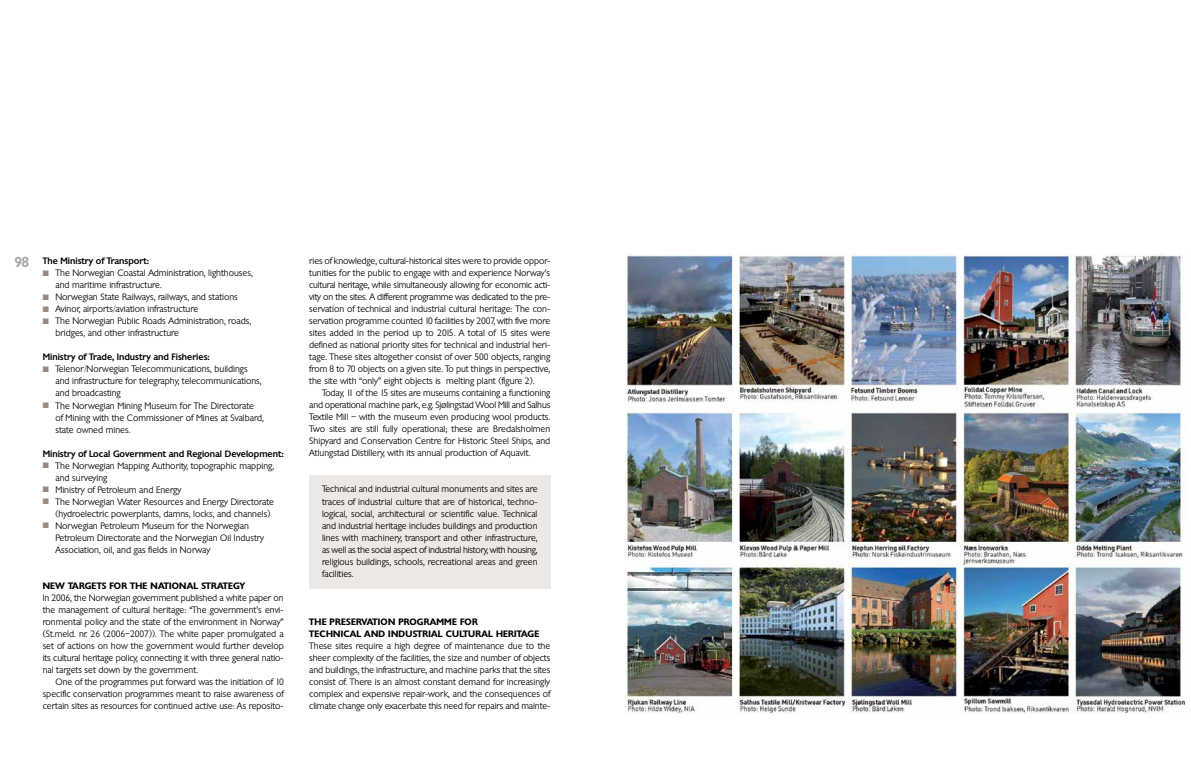
<style>
.page{position:relative;width:1191px;height:766px;background:#fff}
.page>*{position:absolute;margin:0;border:0;box-sizing:border-box;transform-origin:0 0}
.t1{font:300 9px/12px "Chantilly";color:#000}
.t2{font:500 9px "Chantilly";color:#000}
.t3{font:600 9px/12px "Chantilly";letter-spacing:.025em;color:#000}
.s1{font-weight:600;font-size:14px;color:#a7a9ac}
.s2{color:#9a8b7d}
</style>
<div class="page">
<div style="left:309px;top:475px;width:241px;height:113px;background:#ebe8e5"></div>
<img style="left:625px;top:253px;width:560px;height:461px">
<p class="t2" style="left:14px;top:255px;width:136px"><span class="s1">98</span> The Ministry of Transport:</p>
<p class="t1" style="left:55px;top:267px;width:199px;text-indent:-13px"><span class="s2">■</span> The Norwegian Coastal Administration, lighthouses, and maritime infrastructure.</p>
<p class="t1" style="left:43px;top:291px;width:197px"><span class="s2">■</span> Norwegian State Railways, railways, and stations</p>
<p class="t1" style="left:43px;top:303px;width:157px"><span class="s2">■</span> Avinor, airports/aviation infrastructure</p>
<p class="t1" style="left:55px;top:315px;width:197px;text-indent:-13px"><span class="s2">■</span> The Norwegian Public Roads Administration, roads, bridges, and other infrastructure</p>
<p class="t2" style="left:43px;top:351px;width:168px">Ministry of Trade, Industry and Fisheries:</p>
<p class="t1" style="left:55px;top:363px;width:208px;text-indent:-13px"><span class="s2">■</span> Telenor/Norwegian Telecommunications, buildings and infrastructure for telegraphy, telecommunications, and broadcasting</p>
<p class="t1" style="left:55px;top:399px;width:210px;text-indent:-13px"><span class="s2">■</span> The Norwegian Mining Museum for The Directorate<br>of Mining with the Commissioner of Mines at Svalbard, state owned mines.</p>
<p class="t2" style="left:43px;top:447px;width:242px">Ministry of Local Government and Regional Development:</p>
<p class="t1" style="left:55px;top:459px;width:220px;text-indent:-13px"><span class="s2">■</span> The Norwegian Mapping Authority, topographic mapping, and surveying</p>
<p class="t1" style="left:43px;top:483px;width:140px"><span class="s2">■</span> Ministry of Petroleum and Energy</p>
<p class="t1" style="left:55px;top:495px;width:220px;text-indent:-13px"><span class="s2">■</span> The Norwegian Water Resources and Energy Directorate (hydroelectric powerplants, damns, locks, and channels)</p>
<p class="t1" style="left:55px;top:519px;width:210px;text-indent:-13px"><span class="s2">■</span> Norwegian Petroleum Museum for the Norwegian<br>Petroleum Directorate and the Norwegian Oil Industry<br>Association, oil, and gas fields in Norway</p>
<p class="t3" style="left:43px;top:579px;width:204px">NEW TARGETS FOR THE NATIONAL STRATEGY</p>
<p class="t1" style="left:43px;top:591px;width:242px;text-align:justify">In 2006, the Norwegian government published a white paper on the management of cultural heritage: “The government’s envi&shy;ronmental policy and the state of the environment in Norway” (St.meld. nr. 26 (2006–2007)). The white paper promulgated a set of actions on how the government would further develop its cultural heritage policy, connecting it with three general natio&shy;nal targets set down by the government.</p>
<p class="t1" style="left:43px;top:675px;width:242px;text-align:justify;text-indent:13px">One of the programmes put forward was the initiation of 10 specific conservation programmes meant to raise awareness of certain sites as resources for continued active use: As reposito-</p>
<p class="t1" style="left:309px;top:255px;width:242px;text-align:justify">ries of knowledge, cultural-historical sites were to provide oppor&shy;tunities for the public to engage with and experience Norway’s cultural heritage, while simultaneously allowing for economic acti&shy;vity on the sites. A different programme was dedicated to the pre&shy;servation of technical and industrial cultural heritage: The con&shy;servation programme counted 10 facilities by 2007, with five more sites added in the period up to 2015. A total of 15 sites were defined as national priority sites for technical and industrial heri&shy;tage. These sites altogether consist of over 500 objects, ranging from 8 to 70 objects on a given site. To put things in perspective, the site with “only” eight objects is melting plant (figure 2).</p>
<p class="t1" style="left:309px;top:387px;width:242px;text-align:justify;text-indent:13px">Today, 11 of the 15 sites are museums containing a functioning and operational machine park, e.g. Sjølingstad Wool Mill and Salhus Textile Mill – with the museum even producing wool products.<br>Two sites are still fully operational; these are Bredalsholmen Shipyard and Conservation Centre for Historic Steel Ships, and Atlungstad Distillery, with its annual production of Aquavit.</p>
<p class="t1" style="left:322px;top:483px;width:217px;text-align:justify">Technical and industrial cultural monuments and sites are traces of industrial culture that are of historical, techno&shy;logical, social, architectural or scientific value. Technical and industrial heritage includes buildings and production lines with machinery, transport and other infrastructure, as well as the social aspect of industrial history, with housing, religious buildings, schools, recreational areas and green facilities.</p>
<p class="t3" style="left:309px;top:615px;width:232px">THE PRESERVATION PROGRAMME FOR<br>TECHNICAL AND INDUSTRIAL CULTURAL HERITAGE</p>
<p class="t1" style="left:309px;top:639px;width:242px;text-align:justify">These sites require a high degree of maintenance due to the sheer complexity of the facilities, the size and number of objects and buildings, the infrastructure, and machine parks that the sites consist of. There is an almost constant demand for increasingly complex and expensive repair-work, and the consequences of climate change only exacerbate this need for repairs and mainte-</p>
</div>
